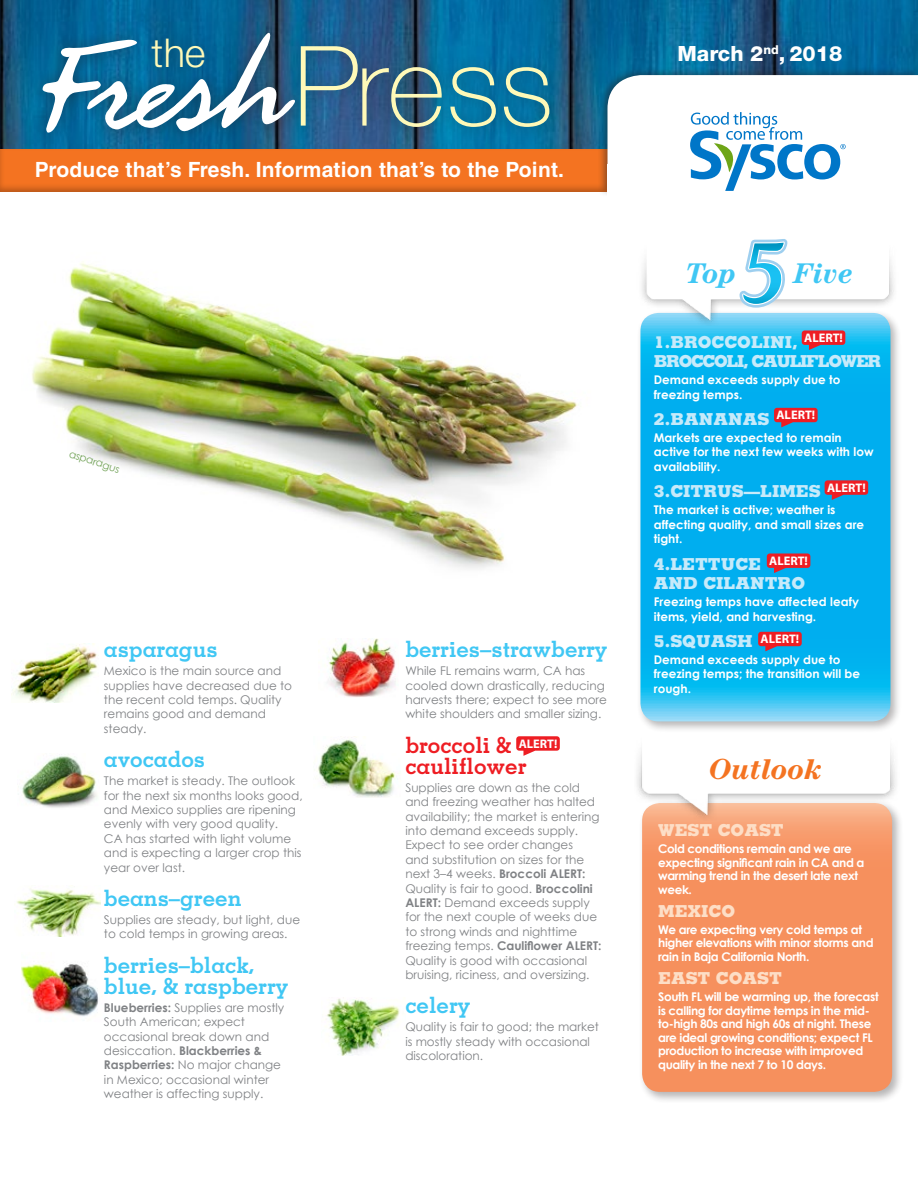
<style>
.page{position:relative;width:918px;height:1188px;background:#fff}
.page>*{position:absolute;margin:0;border:0;box-sizing:border-box;transform-origin:0 0}
.t1{font:100 111.15px "Helvetica Neue LT Std";letter-spacing:.005em;color:#fff9b8}
.t2{font:300 39.75px "Helvetica Neue LT Std";color:#fff9b8}
.t3{font:italic 700 29.1px "Century";color:#f47321}
.t4{font:italic 700 28.5px "Century";color:#40c7f4}
.t5{font:700 22.5px/21px "Memphis";color:#40c7f4}
.t6{font:700 22.5px/21px "Memphis";color:#ee1d23}
.t7{font:700 21px "Helvetica LT Std";letter-spacing:.01em;color:#fff}
.t8{font:800 21px "Helvetica Neue LT Std";color:#fff}
.t9{font:800 16.5px/19.8px "Memphis";color:#c6eafa}
.t10{font:800 16.5px/19.8px "Memphis";letter-spacing:-.08em;color:#c6eafa}
.t11{font:800 16.5px "Memphis";color:#fddec6}
.t12{font:700 12.45px "Myriad Pro";color:#fff}
.t13{font:12px/14.4px "Century Gothic";color:#808285}
.t14{font:700 12px/13.5px "Century Gothic";letter-spacing:-.03em;color:#fff}
.t15{font:700 12px/14.4px "Century Gothic";color:#fff}
.t16{font:10.5px "Century Gothic";color:#73a359}
.s1{font-weight:700}
</style>
<div class="page">
<img style="left:32px;top:261px;width:546px;height:308px">
<img style="left:0;top:0;width:918px;height:148px">
<div style="left:0;top:148px;width:781px;height:47px;background:#231f20;opacity:.28"></div>
<img style="left:16px;top:888px;width:85px;height:49px">
<img style="left:22px;top:756px;width:75px;height:52px">
<img style="left:326px;top:998px;width:74px;height:58px">
<img style="left:317px;top:736px;width:83px;height:61px">
<img style="left:21px;top:964px;width:78px;height:53px">
<img style="left:12px;top:643px;width:86px;height:59px">
<div style="left:637px;top:309px;width:265px;height:424px;background:#231f20;opacity:.33"></div>
<svg style="left:640px;top:326px;width:250px;height:395px;background:#09b2ef"></svg>
<div style="left:639px;top:800px;width:265px;height:304px;background:#231f20;opacity:.33"></div>
<svg style="left:642px;top:821px;width:250px;height:271px;background:#f6915f"></svg>
<img style="left:637px;top:259px;width:261px;height:67px">
<svg style="left:733px;top:239px;width:58px;height:72px"></svg>
<img style="left:637px;top:729px;width:262px;height:92px">
<div style="left:598px;top:66px;width:320px;height:131px;background:#231f20;opacity:.49"></div>
<div style="left:608px;top:164px;width:310px;height:62px;background:#fff"></div>
<div style="left:29px;top:20px;width:535px;height:128px;background:#231f20;opacity:.46"></div>
<svg style="left:43px;top:25px;width:259px;height:109px"></svg>
<img style="left:327px;top:638px;width:69px;height:59px">
<svg style="left:802px;top:330px;width:43px;height:20px"></svg>
<svg style="left:774px;top:408px;width:44px;height:19px"></svg>
<svg style="left:825px;top:480px;width:43px;height:20px"></svg>
<svg style="left:767px;top:554px;width:43px;height:19px"></svg>
<svg style="left:516px;top:736px;width:44px;height:20px"></svg>
<svg style="left:758px;top:632px;width:44px;height:19px"></svg>
<svg style="left:608px;top:75px;width:310px;height:116px"></svg>
<h2 class="t2" style="left:152px;top:29px;width:55px">the</h2>
<h1 class="t1" style="left:294px;top:23px;width:261px">Press</h1>
<h3 class="t7" style="left:35px;top:157px;width:531px">Produce that’s Fresh. Information that’s to the Point.</h3>
<p class="t16" style="left:72px;top:446px;width:54px;rotate:18deg">asparagus</p>
<h3 class="t5" style="left:104px;top:638px;width:115px">asparagus</h3>
<p class="t13" style="left:104px;top:663px;width:190px">Mexico is the main source and supplies have decreased due to the recent cold temps. Quality remains good and demand steady.</p>
<h3 class="t5" style="left:104px;top:748px;width:103px">avocados</h3>
<p class="t13" style="left:104px;top:773px;width:200px">The market is steady. The outlook for the next six months looks good, and Mexico supplies are ripening evenly with very good quality.<br>CA has started with light volume and is expecting a larger crop this year over last.</p>
<h3 class="t5" style="left:104px;top:887px;width:139px">beans–green</h3>
<p class="t13" style="left:104px;top:912px;width:198px">Supplies are steady, but light, due to cold temps in growing areas.</p>
<h3 class="t5" style="left:104px;top:954px;width:186px">berries–black, blue, &amp; raspberry</h3>
<p class="t13" style="left:104px;top:1000px;width:182px"><span class="s1">Blueberries:</span> Supplies are mostly<br>South American; expect occasional break down and desiccation. <span class="s1">Blackberries &amp;<br>Raspberries:</span> No major change in Mexico; occasional winter weather is affecting supply.</p>
<h3 class="t5" style="left:405px;top:638px;width:204px">berries–strawberry</h3>
<p class="t13" style="left:405px;top:663px;width:203px">While FL remains warm, CA has cooled down drastically, reducing harvests there; expect to see more white shoulders and smaller sizing.</p>
<h3 class="t6" style="left:405px;top:734px;width:123px">broccoli &amp; cauliflower</h3>
<p class="t13" style="left:405px;top:780px;width:198px">Supplies are down as the cold and freezing weather has halted availability; the market is entering into demand exceeds supply.<br>Expect to see order changes<br>and substitution on sizes for the next 3–4 weeks. <span class="s1">Broccoli ALERT:<br></span>Quality is fair to good. <span class="s1">Broccolini<br>ALERT:</span> Demand exceeds supply for the next couple of weeks due to strong winds and nighttime freezing temps. <span class="s1">Cauliflower ALERT:<br></span>Quality is good with occasional bruising, riciness, and oversizing.</p>
<h3 class="t5" style="left:405px;top:995px;width:67px">celery</h3>
<p class="t13" style="left:405px;top:1020px;width:195px">Quality is fair to good; the market is mostly steady with occasional discoloration.</p>
<p class="t12" style="left:519px;top:735px;width:40px">ALERT!</p>
<h3 class="t8" style="left:677px;top:41px;width:166px">March 2<sup>nd</sup>, 2018</h3>
<h3 class="t4" style="left:685px;top:257px;width:53px">Top</h3>
<h3 class="t4" style="left:794px;top:257px;width:61px">Five</h3>
<p class="t12" style="left:804px;top:330px;width:40px">ALERT!</p>
<h3 class="t10" style="left:654px;top:331px;width:229px">1.BROCCOLINI,<br>BROCCOLI, CAULIFLOWER</h3>
<p class="t15" style="left:654px;top:372px;width:188px">Demand exceeds supply due to freezing temps.</p>
<h3 class="t9" style="left:654px;top:409px;width:117px">2.BANANAS</h3>
<p class="t15" style="left:654px;top:430px;width:221px">Markets are expected to remain active for the next few weeks with low availability.</p>
<h3 class="t9" style="left:654px;top:481px;width:168px">3.CITRUS—LIMES</h3>
<p class="t15" style="left:654px;top:502px;width:212px">The market is active; weather is affecting quality, and small sizes are tight.</p>
<h3 class="t9" style="left:654px;top:553px;width:153px">4.LETTUCE<br>AND CILANTRO</h3>
<p class="t15" style="left:654px;top:594px;width:207px">Freezing temps have affected leafy items, yield, and harvesting.</p>
<h3 class="t9" style="left:654px;top:631px;width:100px">5.SQUASH</h3>
<p class="t15" style="left:654px;top:652px;width:208px">Demand exceeds supply due to freezing temps; the transition will be rough.</p>
<p class="t12" style="left:776px;top:407px;width:40px">ALERT!</p>
<p class="t12" style="left:827px;top:480px;width:40px">ALERT!</p>
<p class="t12" style="left:769px;top:553px;width:40px">ALERT!</p>
<p class="t12" style="left:761px;top:631px;width:40px">ALERT!</p>
<h3 class="t3" style="left:709px;top:752px;width:115px">Outlook</h3>
<h3 class="t11" style="left:658px;top:819px;width:127px">WEST COAST</h3>
<p class="t14" style="left:658px;top:841px;width:208px">Cold conditions remain and we are expecting significant rain in CA and a warming trend in the desert late next week.</p>
<h3 class="t11" style="left:658px;top:900px;width:78px">MEXICO</h3>
<p class="t14" style="left:658px;top:922px;width:217px">We are expecting very cold temps at higher elevations with minor storms and rain in Baja California North.</p>
<h3 class="t11" style="left:658px;top:968px;width:125px">EAST COAST</h3>
<p class="t14" style="left:658px;top:990px;width:222px">South FL will be warming up, the forecast is calling for daytime temps in the mid&shy;to-high 80s and high 60s at night. These are ideal growing conditions; expect FL production to increase with improved quality in the next 7 to 10 days.</p>
</div>
